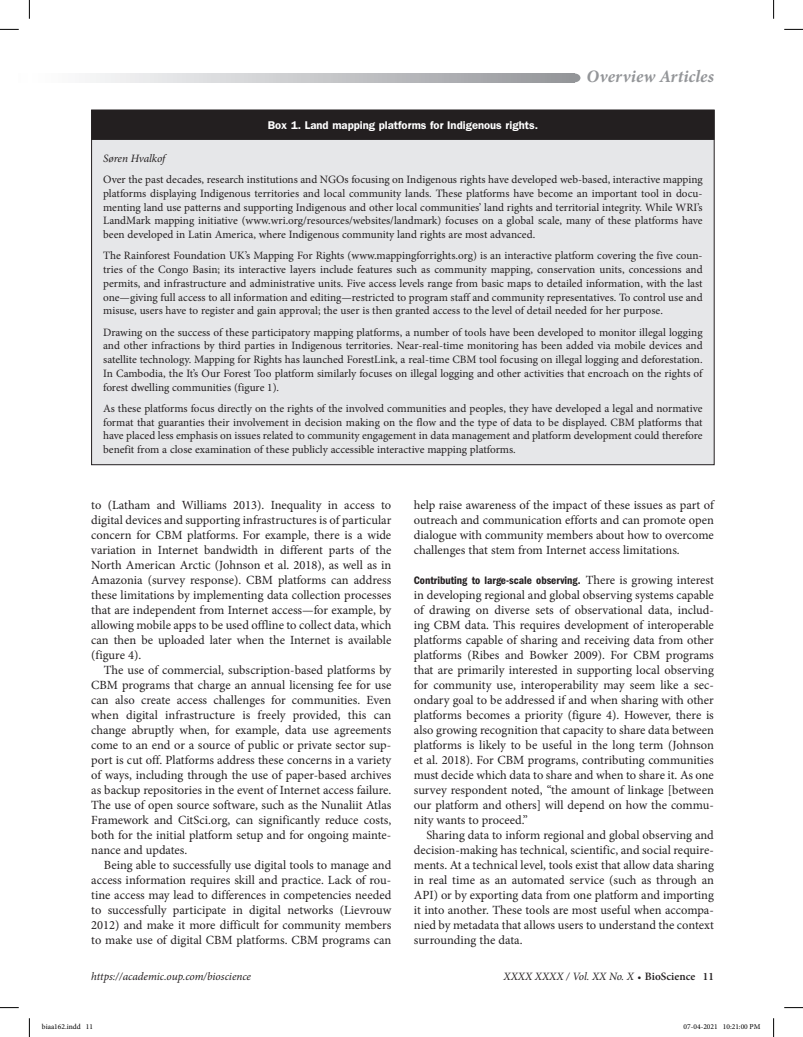
<style>
.page{position:relative;width:803px;height:1037px;background:#fff}
.page>*{position:absolute;margin:0;border:0;box-sizing:border-box;transform-origin:0 0}
.t1{font:italic 700 17.5px "Minion Pro";letter-spacing:.005em;color:#939598}
.Para{font:12.5px/15px "Minion Pro";letter-spacing:-.005em;color:#231f20;text-align:justify}
.BoxParaFL{font:11.25px/13.8px "Minion Pro";color:#231f20;text-align:justify}
.BoxParaFL-2{font:italic 11.25px "Minion Pro";letter-spacing:-.005em;color:#231f20}
.t2{font:11.25px "ITC Franklin Gothic Std Dm Cd";color:#231f20}
.BoxHead{font:600 11.25px "ITC Franklin Gothic Std";color:#fff}
.t3{font:7.5px "Minion Pro";color:#000}
.s1{font-family:"Minion Pro";font-size:12.5px}
.s2{font-weight:600;font-style:normal;font-size:10px}
.s3{font-weight:600;font-style:normal}
</style>
<div class="page">
<svg style="left:90px;top:74px;width:482px;height:8px;background:#c5c6c8"></svg>
<div style="left:569px;top:74px;width:11px;height:8px;background:#939598;border-radius:50%"></div>
<div style="left:92px;top:110px;width:622px;height:355px;background:#e6e7e9"></div>
<div style="left:91px;top:110px;width:623px;height:30px;background:#231f20"></div>
<svg style="left:0;top:29px;width:19px;height:1px"></svg>
<svg style="left:784px;top:29px;width:19px;height:1px"></svg>
<svg style="left:0;top:1007px;width:19px;height:1px"></svg>
<svg style="left:784px;top:1007px;width:19px;height:1px"></svg>
<svg style="left:29px;top:0;width:1px;height:19px"></svg>
<svg style="left:29px;top:1018px;width:1px;height:19px"></svg>
<svg style="left:773px;top:0;width:1px;height:19px"></svg>
<svg style="left:773px;top:1018px;width:1px;height:19px"></svg>
<p class="BoxHead" style="left:268px;top:118px;width:272px">Box 1. Land mapping platforms for Indigenous rights.</p>
<h1 class="t1" style="left:587px;top:64px;width:129px">Overview Articles</h1>
<p class="BoxParaFL-2" style="left:103px;top:151px;width:64px">Søren Hvalkof</p>
<p class="BoxParaFL" style="left:103px;top:173px;width:601px">Over the past decades, research institutions and NGOs focusing on Indigenous rights have developed web-based, interactive mapping platforms displaying Indigenous territories and local community lands. These platforms have become an important tool in docu&shy;menting land use patterns and supporting Indigenous and other local communities’ land rights and territorial integrity. While WRI’s LandMark mapping initiative (www.wri.org/resources/websites/landmark) focuses on a global scale, many of these platforms have been developed in Latin America, where Indigenous community land rights are most advanced.</p>
<p class="BoxParaFL" style="left:103px;top:249px;width:601px">The Rainforest Foundation UK’s Mapping For Rights (www.mappingforrights.org) is an interactive platform covering the five coun&shy;tries of the Congo Basin; its interactive layers include features such as community mapping, conservation units, concessions and permits, and infrastructure and administrative units. Five access levels range from basic maps to detailed information, with the last one—giving full access to all information and editing—restricted to program staff and community representatives. To control use and misuse, users have to register and gain approval; the user is then granted access to the level of detail needed for her purpose.</p>
<p class="BoxParaFL" style="left:103px;top:325px;width:601px">Drawing on the success of these participatory mapping platforms, a number of tools have been developed to monitor illegal logging and other infractions by third parties in Indigenous territories. Near-real-time monitoring has been added via mobile devices and satellite technology. Mapping for Rights has launched ForestLink, a real-time CBM tool focusing on illegal logging and deforestation.<br>In Cambodia, the It’s Our Forest Too platform similarly focuses on illegal logging and other activities that encroach on the rights of forest dwelling communities (figure 1).</p>
<p class="BoxParaFL" style="left:103px;top:401px;width:601px">As these platforms focus directly on the rights of the involved communities and peoples, they have developed a legal and normative format that guaranties their involvement in decision making on the flow and the type of data to be displayed. CBM platforms that have placed less emphasis on issues related to community engagement in data management and platform development could therefore benefit from a close examination of these publicly accessible interactive mapping platforms.</p>
<h2 class="Para" style="left:91px;top:497px;width:302px">to (Latham and Williams 2013). Inequality in access to digital devices and supporting infrastructures is of particular concern for CBM platforms. For example, there is a wide variation in Internet bandwidth in different parts of the North American Arctic (Johnson et al. 2018), as well as in Amazonia (survey response). CBM platforms can address these limitations by implementing data collection processes that are independent from Internet access—for example, by allowing mobile apps to be used offline to collect data, which can then be uploaded later when the Internet is available (figure 4).</h2>
<p class="Para" style="left:91px;top:662px;width:302px;text-indent:12px">The use of commercial, subscription-based platforms by CBM programs that charge an annual licensing fee for use can also create access challenges for communities. Even when digital infrastructure is freely provided, this can change abruptly when, for example, data use agreements come to an end or a source of public or private sector sup&shy;port is cut off. Platforms address these concerns in a variety of ways, including through the use of paper-based archives as backup repositories in the event of Internet access failure.<br>The use of open source software, such as the Nunaliit Atlas Framework and CitSci.org, can significantly reduce costs, both for the initial platform setup and for ongoing mainte&shy;nance and updates.</p>
<p class="Para" style="left:91px;top:857px;width:302px;text-indent:12px">Being able to successfully use digital tools to manage and access information requires skill and practice. Lack of rou&shy;tine access may lead to differences in competencies needed to successfully participate in digital networks (Lievrouw 2012) and make it more difficult for community members to make use of digital CBM platforms. CBM programs can</p>
<p class="Para" style="left:414px;top:497px;width:302px">help raise awareness of the impact of these issues as part of outreach and communication efforts and can promote open dialogue with community members about how to overcome challenges that stem from Internet access limitations.</p>
<h2 class="t2" style="left:414px;top:574px;width:302px">Contributing to large-scale observing. <span class="s1">There is growing interest</span></h2>
<h2 class="Para" style="left:414px;top:587px;width:302px">in developing regional and global observing systems capable of drawing on diverse sets of observational data, includ&shy;ing CBM data. This requires development of interoperable platforms capable of sharing and receiving data from other platforms (Ribes and Bowker 2009). For CBM programs that are primarily interested in supporting local observing for community use, interoperability may seem like a sec&shy;ondary goal to be addressed if and when sharing with other platforms becomes a priority (figure 4). However, there is also growing recognition that capacity to share data between platforms is likely to be useful in the long term (Johnson et al. 2018). For CBM programs, contributing communities must decide which data to share and when to share it. As one survey respondent noted, “the amount of linkage [between our platform and others] will depend on how the commu&shy;nity wants to proceed.”</h2>
<p class="Para" style="left:414px;top:827px;width:302px;text-indent:12px">Sharing data to inform regional and global observing and decision-making has technical, scientific, and social require&shy;ments. At a technical level, tools exist that allow data sharing in real time as an automated service (such as through an API) or by exporting data from one platform and importing it into another. These tools are most useful when accompa&shy;nied by metadata that allows users to understand the context surrounding the data.</p>
<p class="BoxParaFL-2" style="left:91px;top:968px;width:161px">https://academic.oup.com/bioscience</p>
<p class="BoxParaFL-2" style="left:503px;top:968px;width:212px">XXXX XXXX / Vol. XX No. X <span class="s2">•</span> <span class="s3">BioScience 11</span></p>
<p class="t3" style="left:42px;top:1022px;width:53px">biaa162.indd 11</p>
<p class="t3" style="left:683px;top:1022px;width:78px">07-04-2021 10:21:00 PM</p>
</div>
